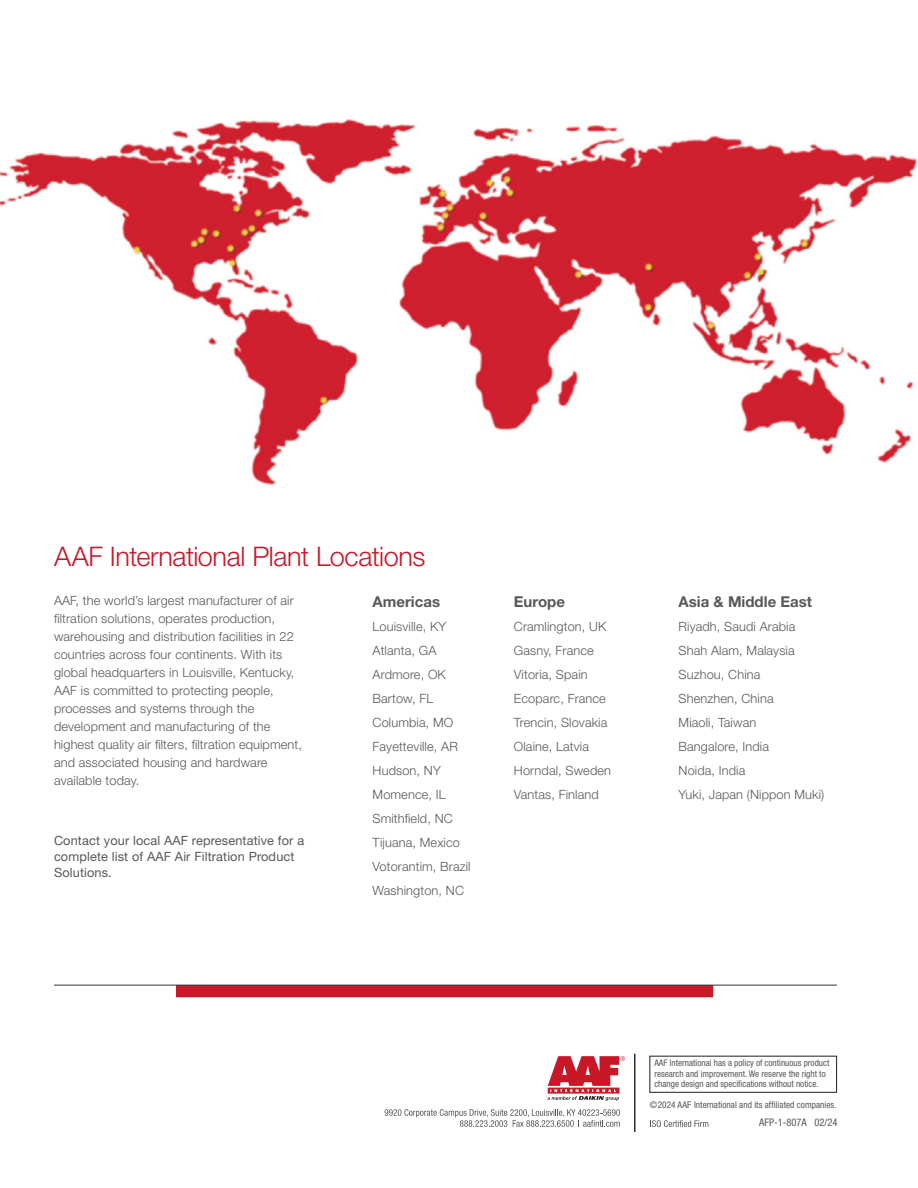
<style>
.page{position:relative;width:918px;height:1188px;background:#fff}
.page>*{position:absolute;margin:0;border:0;box-sizing:border-box;transform-origin:0 0}
.Chart_headers{font:300 27px "Helvetica Neue LT Std";letter-spacing:-.015em;color:#c81727}
.Text{font:700 15px "Helvetica Neue LT Std";color:#57585a}
.Text-2{font:300 12.75px/18px "Helvetica Neue LT Std";letter-spacing:.01em;color:#57585a}
.Text-3{font:12.75px/15.8px "Helvetica Neue LT Std";letter-spacing:.01em;color:#57585a}
.t1{font:condensed 10.5px "Helvetica Neue LT Std";color:#57585a}
.t2{font:condensed 9.3px "Helvetica Neue LT Std";letter-spacing:.005em;color:#57585a}
.t3{font:condensed 9.15px/10.5px "Helvetica Neue LT Std";color:#57585a}
</style>
<div class="page">
<svg style="left:650px;top:1120px;width:58px;height:7px"></svg>
<svg style="left:385px;top:1109px;width:235px;height:18px"></svg>
<hr style="left:635px;top:1054px;width:1px;height:78px;background:#231f20">
<svg style="left:547px;top:1056px;width:78px;height:45px"></svg>
<div style="left:176px;top:985px;width:537px;height:12px;background:#c81727"></div>
<hr style="left:54px;top:985px;width:783px;height:1px;background:#231f20">
<img style="left:0;top:119px;width:918px;height:367px">
<p class="Chart_headers" style="left:54px;top:540px;width:373px">AAF International Plant Locations</p>
<p class="Text-2" style="left:54px;top:592px;width:250px">AAF, the world’s largest manufacturer of air filtration solutions, operates production, warehousing and distribution facilities in 22 countries across four continents. With its global headquarters in Louisville, Kentucky, AAF is committed to protecting people, processes and systems through the development and manufacturing of the highest quality air filters, filtration equipment, and associated housing and hardware available today.</p>
<p class="Text" style="left:373px;top:592px;width:69px">Americas</p>
<p class="Text-2" style="left:373px;top:617px;width:75px">Louisville, KY</p>
<p class="Text-2" style="left:373px;top:641px;width:65px">Atlanta, GA</p>
<p class="Text-2" style="left:373px;top:665px;width:75px">Ardmore, OK</p>
<p class="Text-2" style="left:373px;top:689px;width:62px">Bartow, FL</p>
<p class="Text-2" style="left:373px;top:713px;width:82px">Columbia, MO</p>
<p class="Text-2" style="left:373px;top:737px;width:87px">Fayetteville, AR</p>
<p class="Text-2" style="left:373px;top:761px;width:70px">Hudson, NY</p>
<p class="Text-2" style="left:373px;top:785px;width:75px">Momence, IL</p>
<p class="Text-2" style="left:373px;top:809px;width:82px">Smithfield, NC</p>
<p class="Text-2" style="left:373px;top:833px;width:89px">Tijuana, Mexico</p>
<p class="Text-2" style="left:373px;top:857px;width:100px">Votorantim, Brazil</p>
<p class="Text-2" style="left:373px;top:881px;width:93px">Washington, NC</p>
<p class="Text-3" style="left:54px;top:833px;width:252px">Contact your local AAF representative for a complete list of AAF Air Filtration Product<br>Solutions.</p>
<p class="Text" style="left:514px;top:592px;width:53px">Europe</p>
<p class="Text-2" style="left:514px;top:617px;width:94px">Cramlington, UK</p>
<p class="Text-2" style="left:514px;top:641px;width:81px">Gasny, France</p>
<p class="Text-2" style="left:514px;top:665px;width:75px">Vitoria, Spain</p>
<p class="Text-2" style="left:514px;top:689px;width:94px">Ecoparc, France</p>
<p class="Text-2" style="left:514px;top:713px;width:95px">Trencin, Slovakia</p>
<p class="Text-2" style="left:514px;top:737px;width:77px">Olaine, Latvia</p>
<p class="Text-2" style="left:514px;top:761px;width:99px">Horndal, Sweden</p>
<p class="Text-2" style="left:514px;top:785px;width:86px">Vantas, Finland</p>
<p class="Text" style="left:679px;top:592px;width:135px">Asia &amp; Middle East</p>
<p class="Text-2" style="left:679px;top:617px;width:118px">Riyadh, Saudi Arabia</p>
<p class="Text-2" style="left:679px;top:641px;width:118px">Shah Alam, Malaysia</p>
<p class="Text-2" style="left:679px;top:665px;width:83px">Suzhou, China</p>
<p class="Text-2" style="left:679px;top:689px;width:97px">Shenzhen, China</p>
<p class="Text-2" style="left:679px;top:713px;width:79px">Miaoli, Taiwan</p>
<p class="Text-2" style="left:679px;top:737px;width:92px">Bangalore, India</p>
<p class="Text-2" style="left:679px;top:761px;width:68px">Noida, India</p>
<p class="Text-2" style="left:679px;top:785px;width:147px">Yuki, Japan (Nippon Muki)</p>
<p class="t3" style="left:654px;top:1058px;width:177px">AAF International has a policy of continuous product research and improvement. We reserve the right to change design and specifications without notice.</p>
<p class="t2" style="left:650px;top:1099px;width:188px">©2024 AAF International and its affiliated companies.</p>
<p class="t1" style="left:759px;top:1116px;width:80px">AFP-1-807A 02/24</p>
</div>
